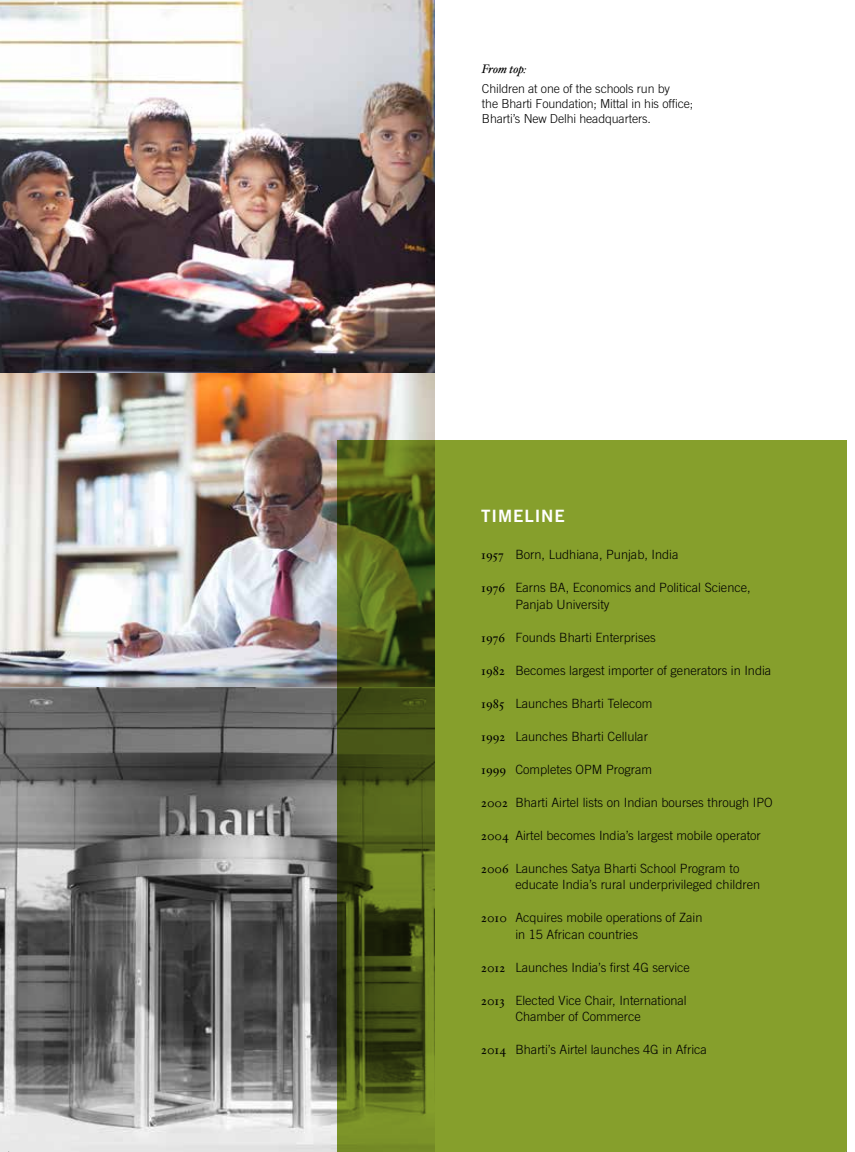
<style>
.page{position:relative;width:855px;height:1152px;background:#fff}
.page>*{position:absolute;margin:0;border:0;box-sizing:border-box;transform-origin:0 0}
.t1{font:16.95px "Trade Gothic Bold Two";letter-spacing:.05em;color:#fff}
.t2{font:300 12.75px/16.5px "Trade Gothic";color:#000}
.t3{font:300 12.3px/15px "Trade Gothic";letter-spacing:-.01em;color:#000}
.t4{font:italic 12.3px "Hoefler Text";letter-spacing:-.005em;color:#000}
.s1{font-family:"Hoefler Text";font-weight:400}
</style>
<div class="page">
<img style="left:0;top:687px;width:336px;height:464px">
<img style="left:0;top:0;width:435px;height:374px">
<img style="left:0;top:374px;width:435px;height:313px">
<svg style="left:336px;top:440px;width:510px;height:711px;background:#7b912d"></svg>
<p class="t4" style="left:481px;top:61px;width:46px">From top:</p>
<p class="t3" style="left:481px;top:80px;width:213px">Children at one of the schools run by<br>the Bharti Foundation; Mittal in his office;<br>Bharti’s New Delhi headquarters.</p>
<h1 class="t1" style="left:481px;top:505px;width:85px">TIMELINE</h1>
<p class="t2" style="left:481px;top:546px;width:198px"><span class="s1">1957</span> Born, Ludhiana, Punjab, India</p>
<p class="t2" style="left:515px;top:579px;width:237px;text-indent:-34px"><span class="s1">1976</span> Earns BA, Economics and Political Science,<br>Panjab University</p>
<p class="t2" style="left:481px;top:628px;width:176px"><span class="s1">1976</span> Founds Bharti Enterprises</p>
<p class="t2" style="left:481px;top:661px;width:291px"><span class="s1">1982</span> Becomes largest importer of generators in India</p>
<p class="t2" style="left:481px;top:694px;width:172px"><span class="s1">1985</span> Launches Bharti Telecom</p>
<p class="t2" style="left:481px;top:727px;width:168px"><span class="s1">1992</span> Launches Bharti Cellular</p>
<p class="t2" style="left:481px;top:760px;width:172px"><span class="s1">1999</span> Completes OPM Program</p>
<p class="t2" style="left:481px;top:793px;width:293px"><span class="s1">2002</span> Bharti Airtel lists on Indian bourses through IPO</p>
<p class="t2" style="left:481px;top:826px;width:281px"><span class="s1">2004</span> Airtel becomes India’s largest mobile operator</p>
<p class="t2" style="left:515px;top:859px;width:246px;text-indent:-34px"><span class="s1">2006</span> Launches Satya Bharti School Program to educate India’s rural underprivileged children</p>
<p class="t2" style="left:515px;top:909px;width:189px;text-indent:-34px"><span class="s1">2010</span> Acquires mobile operations of Zain in 15 African countries</p>
<p class="t2" style="left:481px;top:958px;width:210px"><span class="s1">2012</span> Launches India’s first 4G service</p>
<p class="t2" style="left:515px;top:991px;width:173px;text-indent:-34px"><span class="s1">2013</span> Elected Vice Chair, International<br>Chamber of Commerce</p>
<p class="t2" style="left:481px;top:1041px;width:227px"><span class="s1">2014</span> Bharti’s Airtel launches 4G in Africa</p>
</div>
